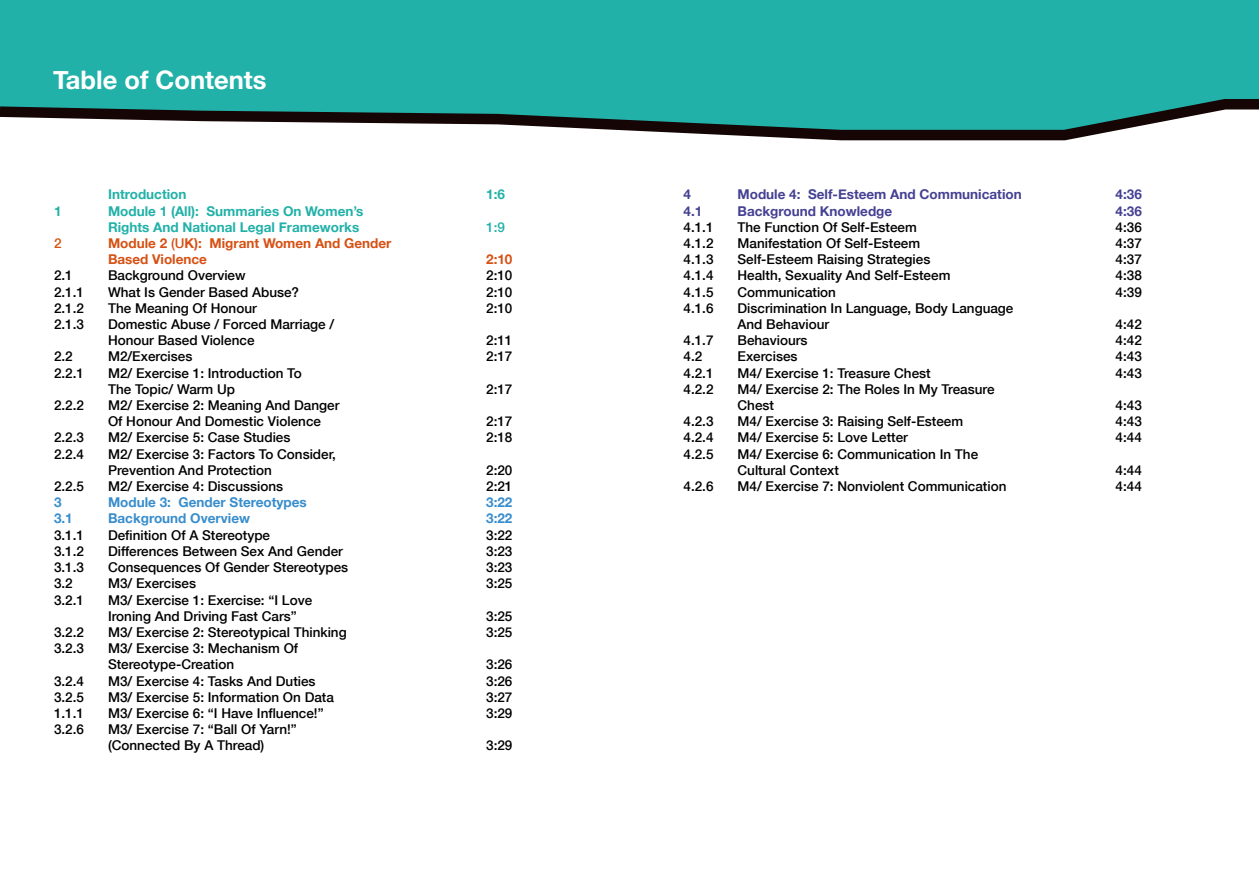
<style>
.page{position:relative;width:1259px;height:893px;background:#fff}
.page>*{position:absolute;margin:0;border:0;box-sizing:border-box;transform-origin:0 0}
.t1{font:700 25.5px "Helvetica Neue";color:#fff}
.t2{font:500 13.5px/16.2px "Helvetica Neue";color:#000}
.t3{font:700 13.5px/16.2px "Helvetica Neue";color:#21b1a8}
.t4{font:700 13.5px "Helvetica Neue";color:#454193}
.t5{font:700 13.5px "Helvetica Neue";color:#388dcc}
.t6{font:700 13.5px/16.2px "Helvetica Neue";color:#d65114}
.t7{font:500 13.5px "Helvetica Neue";color:#21b1a8}
.t8{font:500 13.5px "Helvetica Neue";color:#d65114}
.s1{font-weight:500}
</style>
<div class="page">
<div style="left:0;top:0;width:1259px;height:94px;background:#21b1a8"></div>
<svg style="left:0;top:94px;width:1259px;height:47px"></svg>
<h1 class="t1" style="left:53px;top:60px;width:215px">Table of Contents</h1>
<p class="t3" style="left:108px;top:187px;width:80px">Introduction</p>
<p class="t3" style="left:486px;top:187px;width:20px">1:6</p>
<p class="t3" style="left:54px;top:203px;width:9px">1</p>
<p class="t3" style="left:108px;top:203px;width:257px">Module 1 (All): Summaries On Women’s<br>Rights And National Legal Frameworks</p>
<p class="t8" style="left:54px;top:235px;width:9px">2</p>
<p class="t6" style="left:108px;top:235px;width:285px">Module 2 <span class="s1">(U</span>K): Migrant Women And Gender<br>Based Violence</p>
<p class="t7" style="left:486px;top:219px;width:20px">1:9</p>
<p class="t6" style="left:486px;top:252px;width:28px">2:10</p>
<p class="t2" style="left:54px;top:267px;width:20px">2.1</p>
<p class="t2" style="left:108px;top:267px;width:139px">Background Overview</p>
<p class="t2" style="left:486px;top:267px;width:28px">2:10</p>
<p class="t2" style="left:54px;top:284px;width:32px">2.1.1</p>
<p class="t2" style="left:108px;top:284px;width:193px">What Is Gender Based Abuse?</p>
<p class="t2" style="left:486px;top:284px;width:28px">2:10</p>
<p class="t2" style="left:54px;top:300px;width:32px">2.1.2</p>
<p class="t2" style="left:108px;top:300px;width:150px">The Meaning Of Honour</p>
<p class="t2" style="left:486px;top:300px;width:28px">2:10</p>
<p class="t2" style="left:54px;top:316px;width:32px">2.1.3</p>
<p class="t2" style="left:108px;top:316px;width:228px">Domestic Abuse / Forced Marriage /<br>Honour Based Violence</p>
<p class="t2" style="left:486px;top:332px;width:28px">2:11</p>
<p class="t2" style="left:54px;top:348px;width:20px">2.2</p>
<p class="t2" style="left:108px;top:348px;width:86px">M2/Exercises</p>
<p class="t2" style="left:486px;top:348px;width:28px">2:17</p>
<p class="t2" style="left:54px;top:365px;width:32px">2.2.1</p>
<p class="t2" style="left:108px;top:365px;width:195px">M2/ Exercise 1: Introduction To<br>The Topic/ Warm Up</p>
<p class="t2" style="left:486px;top:381px;width:28px">2:17</p>
<p class="t2" style="left:54px;top:397px;width:32px">2.2.2</p>
<p class="t2" style="left:108px;top:397px;width:233px">M2/ Exercise 2: Meaning And Danger<br>Of Honour And Domestic Violence</p>
<p class="t2" style="left:486px;top:413px;width:28px">2:17</p>
<p class="t2" style="left:54px;top:429px;width:32px">2.2.3</p>
<p class="t2" style="left:108px;top:429px;width:184px">M2/ Exercise 5: Case Studies</p>
<p class="t2" style="left:486px;top:429px;width:28px">2:18</p>
<p class="t2" style="left:54px;top:446px;width:32px">2.2.4</p>
<p class="t2" style="left:108px;top:446px;width:229px">M2/ Exercise 3: Factors To Consider,<br>Prevention And Protection</p>
<p class="t2" style="left:486px;top:462px;width:28px">2:20</p>
<p class="t2" style="left:54px;top:478px;width:32px">2.2.5</p>
<p class="t2" style="left:108px;top:478px;width:177px">M2/ Exercise 4: Discussions</p>
<p class="t2" style="left:486px;top:478px;width:28px">2:21</p>
<p class="t5" style="left:54px;top:492px;width:9px">3</p>
<p class="t5" style="left:108px;top:492px;width:200px">Module 3: Gender Stereotypes</p>
<p class="t5" style="left:486px;top:492px;width:28px">3:22</p>
<p class="t5" style="left:54px;top:508px;width:20px">3.1</p>
<p class="t5" style="left:108px;top:508px;width:144px">Background Overview</p>
<p class="t5" style="left:486px;top:508px;width:28px">3:22</p>
<p class="t2" style="left:54px;top:527px;width:32px">3.1.1</p>
<p class="t2" style="left:108px;top:527px;width:164px">Definition Of A Stereotype</p>
<p class="t2" style="left:486px;top:527px;width:28px">3:22</p>
<p class="t2" style="left:54px;top:543px;width:32px">3.1.2</p>
<p class="t2" style="left:108px;top:543px;width:236px">Differences Between Sex And Gender</p>
<p class="t2" style="left:486px;top:543px;width:28px">3:23</p>
<p class="t2" style="left:54px;top:559px;width:32px">3.1.3</p>
<p class="t2" style="left:108px;top:559px;width:242px">Consequences Of Gender Stereotypes</p>
<p class="t2" style="left:486px;top:559px;width:28px">3:23</p>
<p class="t2" style="left:54px;top:575px;width:20px">3.2</p>
<p class="t2" style="left:108px;top:575px;width:90px">M3/ Exercises</p>
<p class="t2" style="left:486px;top:575px;width:28px">3:25</p>
<p class="t2" style="left:54px;top:591px;width:32px">3.2.1</p>
<p class="t2" style="left:108px;top:591px;width:206px">M3/ Exercise 1: Exercise: “I Love<br>Ironing And Driving Fast Cars”</p>
<p class="t2" style="left:486px;top:608px;width:28px">3:25</p>
<p class="t2" style="left:54px;top:624px;width:32px">3.2.2</p>
<p class="t2" style="left:108px;top:624px;width:240px">M3/ Exercise 2: Stereotypical Thinking</p>
<p class="t2" style="left:486px;top:624px;width:28px">3:25</p>
<p class="t2" style="left:54px;top:640px;width:32px">3.2.3</p>
<p class="t2" style="left:108px;top:640px;width:192px">M3/ Exercise 3: Mechanism Of<br>Stereotype-Creation</p>
<p class="t2" style="left:486px;top:656px;width:28px">3:26</p>
<p class="t2" style="left:54px;top:672px;width:32px">3.2.4</p>
<p class="t2" style="left:108px;top:672px;width:209px">M3/ Exercise 4: Tasks And Duties</p>
<p class="t2" style="left:486px;top:672px;width:28px">3:26</p>
<p class="t2" style="left:54px;top:689px;width:32px">3.2.5</p>
<p class="t2" style="left:108px;top:689px;width:227px">M3/ Exercise 5: Information On Data</p>
<p class="t2" style="left:486px;top:689px;width:28px">3:27</p>
<p class="t2" style="left:54px;top:705px;width:32px">1.1.1</p>
<p class="t2" style="left:108px;top:705px;width:217px">M3/ Exercise 6: “I Have Influence!”</p>
<p class="t2" style="left:486px;top:705px;width:28px">3:29</p>
<p class="t2" style="left:54px;top:721px;width:32px">3.2.6</p>
<p class="t2" style="left:108px;top:721px;width:190px">M3/ Exercise 7: “Ball Of Yarn!” (Connected By A Thread)</p>
<p class="t2" style="left:486px;top:737px;width:28px">3:29</p>
<p class="t4" style="left:683px;top:184px;width:9px">4</p>
<p class="t4" style="left:737px;top:184px;width:286px">Module 4: Self-Esteem And Communication</p>
<p class="t4" style="left:1115px;top:184px;width:28px">4:36</p>
<p class="t4" style="left:683px;top:200px;width:20px">4.1</p>
<p class="t4" style="left:737px;top:200px;width:156px">Background Knowledge</p>
<p class="t4" style="left:1115px;top:200px;width:28px">4:36</p>
<p class="t2" style="left:683px;top:219px;width:32px">4.1.1</p>
<p class="t2" style="left:737px;top:219px;width:181px">The Function Of Self-Esteem</p>
<p class="t2" style="left:1115px;top:219px;width:28px">4:36</p>
<p class="t2" style="left:683px;top:235px;width:32px">4.1.2</p>
<p class="t2" style="left:737px;top:235px;width:184px">Manifestation Of Self-Esteem</p>
<p class="t2" style="left:1115px;top:235px;width:28px">4:37</p>
<p class="t2" style="left:683px;top:251px;width:32px">4.1.3</p>
<p class="t2" style="left:737px;top:251px;width:194px">Self-Esteem Raising Strategies</p>
<p class="t2" style="left:1115px;top:251px;width:28px">4:37</p>
<p class="t2" style="left:683px;top:267px;width:32px">4.1.4</p>
<p class="t2" style="left:737px;top:267px;width:214px">Health, Sexuality And Self-Esteem</p>
<p class="t2" style="left:1115px;top:267px;width:28px">4:38</p>
<p class="t2" style="left:683px;top:284px;width:32px">4.1.5</p>
<p class="t2" style="left:737px;top:284px;width:100px">Communication</p>
<p class="t2" style="left:1115px;top:284px;width:28px">4:39</p>
<p class="t2" style="left:683px;top:300px;width:32px">4.1.6</p>
<p class="t2" style="left:737px;top:300px;width:277px">Discrimination In Language, Body Language<br>And Behaviour</p>
<p class="t2" style="left:1115px;top:316px;width:28px">4:42</p>
<p class="t2" style="left:683px;top:332px;width:32px">4.1.7</p>
<p class="t2" style="left:737px;top:332px;width:72px">Behaviours</p>
<p class="t2" style="left:1115px;top:332px;width:28px">4:42</p>
<p class="t2" style="left:683px;top:348px;width:20px">4.2</p>
<p class="t2" style="left:737px;top:348px;width:62px">Exercises</p>
<p class="t2" style="left:1115px;top:348px;width:28px">4:43</p>
<p class="t2" style="left:683px;top:365px;width:32px">4.2.1</p>
<p class="t2" style="left:737px;top:365px;width:195px">M4/ Exercise 1: Treasure Chest</p>
<p class="t2" style="left:1115px;top:365px;width:28px">4:43</p>
<p class="t2" style="left:683px;top:381px;width:32px">4.2.2</p>
<p class="t2" style="left:737px;top:381px;width:258px">M4/ Exercise 2: The Roles In My Treasure<br>Chest</p>
<p class="t2" style="left:1115px;top:397px;width:28px">4:43</p>
<p class="t2" style="left:683px;top:413px;width:32px">4.2.3</p>
<p class="t2" style="left:737px;top:413px;width:227px">M4/ Exercise 3: Raising Self-Esteem</p>
<p class="t2" style="left:1115px;top:413px;width:28px">4:43</p>
<p class="t2" style="left:683px;top:429px;width:32px">4.2.4</p>
<p class="t2" style="left:737px;top:429px;width:172px">M4/ Exercise 5: Love Letter</p>
<p class="t2" style="left:1115px;top:429px;width:28px">4:44</p>
<p class="t2" style="left:683px;top:446px;width:32px">4.2.5</p>
<p class="t2" style="left:737px;top:446px;width:242px">M4/ Exercise 6: Communication In The<br>Cultural Context</p>
<p class="t2" style="left:1115px;top:462px;width:28px">4:44</p>
<p class="t2" style="left:683px;top:478px;width:32px">4.2.6</p>
<p class="t2" style="left:737px;top:478px;width:270px">M4/ Exercise 7: Nonviolent Communication</p>
<p class="t2" style="left:1115px;top:478px;width:28px">4:44</p>
</div>
